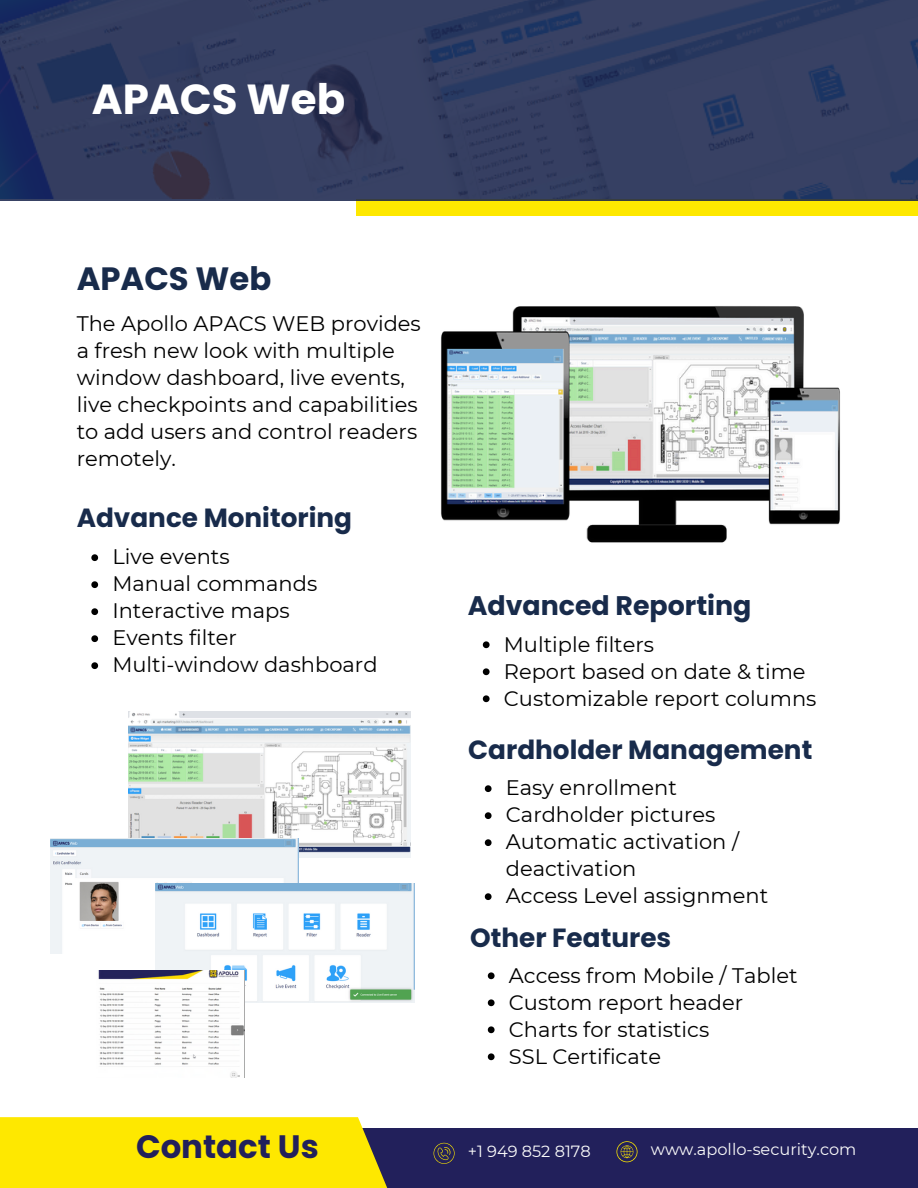
<style>
.page{position:relative;width:918px;height:1188px;background:#fff}
.page>*{position:absolute;margin:0;border:0;box-sizing:border-box;transform-origin:0 0}
.t1{font:700 42px "Poppins";color:#fff}
.t2{font:700 32.4px "Poppins";color:#22205b}
.t3{font:700 32.25px "Poppins";color:#182b4b}
.t4{font:700 26.85px "Poppins";color:#182b4b}
.t5{font:700 26.25px "Poppins";color:#182b4b}
.t6{font:21px/27px "Montserrat";color:#000}
.t7{font:16.2px "Montserrat";color:#fafafa}
</style>
<div class="page">
<div style="left:285px;top:1128px;width:633px;height:60px;background:#22205b"></div>
<svg style="left:0;top:1117px;width:446px;height:71px;fill:#fee800"></svg>
<svg style="left:616px;top:1141px;width:22px;height:21px"></svg>
<svg style="left:434px;top:1143px;width:21px;height:21px"></svg>
<svg style="left:0;top:0;width:918px;height:200px;background:#323c60"></svg>
<img style="left:408px;top:192px;width:465px;height:457px">
<img style="left:129px;top:711px;width:281px;height:146px">
<img style="left:51px;top:839px;width:247px;height:114px">
<img style="left:155px;top:884px;width:259px;height:119px">
<img style="left:98px;top:970px;width:146px;height:107px">
<svg style="left:91px;top:554px;width:7px;height:7px"></svg>
<svg style="left:91px;top:581px;width:7px;height:7px"></svg>
<svg style="left:91px;top:608px;width:7px;height:7px"></svg>
<svg style="left:91px;top:635px;width:7px;height:7px"></svg>
<svg style="left:91px;top:662px;width:7px;height:7px"></svg>
<svg style="left:485px;top:785px;width:7px;height:7px"></svg>
<svg style="left:485px;top:812px;width:7px;height:7px"></svg>
<svg style="left:485px;top:839px;width:7px;height:7px"></svg>
<svg style="left:485px;top:893px;width:7px;height:7px"></svg>
<svg style="left:483px;top:641px;width:7px;height:7px"></svg>
<svg style="left:483px;top:668px;width:7px;height:7px"></svg>
<svg style="left:483px;top:695px;width:7px;height:7px"></svg>
<svg style="left:488px;top:972px;width:7px;height:7px"></svg>
<svg style="left:488px;top:999px;width:7px;height:7px"></svg>
<svg style="left:488px;top:1026px;width:7px;height:7px"></svg>
<svg style="left:488px;top:1053px;width:7px;height:7px"></svg>
<h2 class="t1" style="left:92px;top:70px;width:255px">APACS Web</h2>
<h3 class="t3" style="left:77px;top:256px;width:196px">APACS Web</h3>
<p class="t6" style="left:77px;top:310px;width:346px">The Apollo APACS WEB provides a fresh new look with multiple window dashboard, live events, live checkpoints and capabilities to add users and control readers remotely.</p>
<p class="t5" style="left:77px;top:500px;width:277px">Advance Monitoring</p>
<h4 class="t6" style="left:112px;top:543px;width:119px">Live events</h4>
<h3 class="t6" style="left:112px;top:570px;width:206px">Manual commands</h3>
<p class="t6" style="left:112px;top:597px;width:179px">Interactive maps</p>
<p class="t6" style="left:112px;top:624px;width:126px">Events filter</p>
<p class="t6" style="left:112px;top:651px;width:267px">Multi-window dashboard</p>
<p class="t4" style="left:468px;top:587px;width:285px">Advanced Reporting</p>
<p class="t6" style="left:504px;top:631px;width:152px">Multiple filters</p>
<p class="t6" style="left:504px;top:658px;width:303px">Report based on date &amp; time</p>
<p class="t6" style="left:504px;top:685px;width:314px">Customizable report columns</p>
<p class="t5" style="left:468px;top:731px;width:346px">Cardholder Management</p>
<p class="t6" style="left:506px;top:774px;width:172px">Easy enrollment</p>
<h3 class="t6" style="left:506px;top:801px;width:211px">Cardholder pictures</h3>
<p class="t6" style="left:506px;top:828px;width:235px">Automatic activation / deactivation</p>
<p class="t6" style="left:506px;top:882px;width:264px">Access Level assignment</p>
<h3 class="t5" style="left:470px;top:919px;width:203px">Other Features</h3>
<p class="t6" style="left:509px;top:962px;width:290px">Access from Mobile / Tablet</p>
<p class="t6" style="left:509px;top:989px;width:236px">Custom report header</p>
<p class="t6" style="left:509px;top:1016px;width:202px">Charts for statistics</p>
<p class="t6" style="left:509px;top:1043px;width:154px">SSL Certificate</p>
<p class="t2" style="left:136px;top:1124px;width:184px">Contact Us</p>
<h1 class="t7" style="left:468px;top:1141px;width:125px">+1 949 852 8178</h1>
<p class="t7" style="left:651px;top:1140px;width:207px">www.apollo-security.com</p>
</div>
